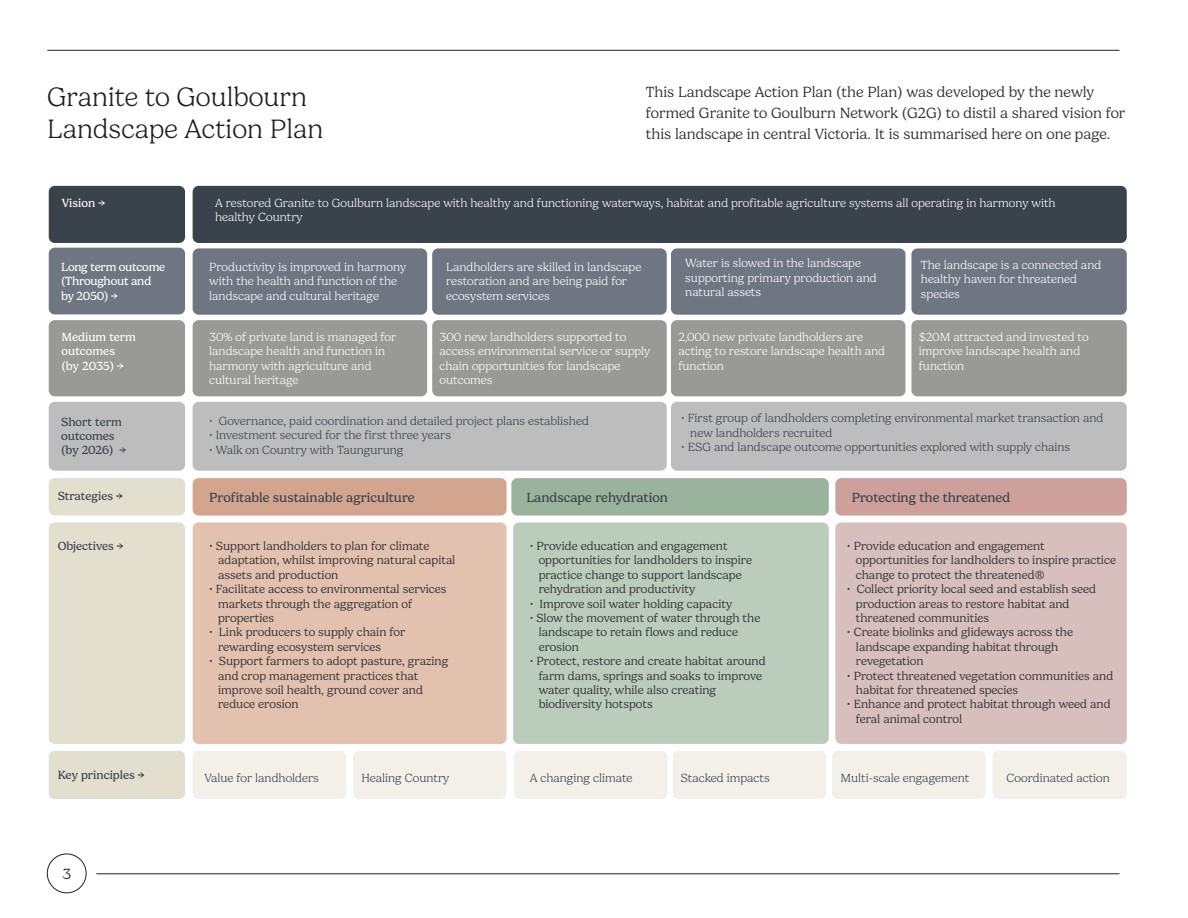
<style>
.page{position:relative;width:1188px;height:918px;background:#fff}
.page>*{position:absolute;margin:0;border:0;box-sizing:border-box;transform-origin:0 0}
.t1{font:200 27px/32.4px "Gelica";color:#231f20}
.t2{font:300 15px/21px "Gelica";color:#303235}
.t3{font:13.35px "Gelica";color:#3a424a}
.t4{font:300 12px/14.4px "Gelica";color:#303235}
.t5{font:200 12px/14.4px "Gelica";color:#fff}
.t6{font:200 12px/14.4px "Gelica";color:#3a424a}
.t7{font:12px/14.4px "Gelica";letter-spacing:-.015em;color:#fff}
.t8{font:12px/14.4px "Gelica";color:#3a424a}
.s1{color:#303235}
</style>
<div class="page">
<div style="left:49px;top:186px;width:136px;height:57px;background:#3a424a;border-radius:6px"></div>
<div style="left:49px;top:248px;width:136px;height:66px;background:#6f7682;border-radius:6px"></div>
<div style="left:49px;top:320px;width:136px;height:76px;background:#999998;border-radius:6px"></div>
<div style="left:49px;top:402px;width:136px;height:69px;background:#bdbdbd;border-radius:6px"></div>
<div style="left:49px;top:478px;width:136px;height:38px;background:#e2dfcf;border-radius:6px"></div>
<div style="left:49px;top:522px;width:136px;height:222px;background:#e2dfcf;border-radius:6px"></div>
<div style="left:49px;top:751px;width:136px;height:48px;background:#e2dfcf;border-radius:6px"></div>
<div style="left:193px;top:186px;width:934px;height:57px;background:#3a424a;border-radius:6px"></div>
<div style="left:193px;top:248px;width:234px;height:67px;background:#6f7682;border-radius:6px"></div>
<div style="left:432px;top:248px;width:235px;height:67px;background:#6f7682;border-radius:6px"></div>
<div style="left:671px;top:248px;width:235px;height:67px;background:#6f7682;border-radius:6px"></div>
<div style="left:911px;top:248px;width:216px;height:67px;background:#6f7682;border-radius:6px"></div>
<div style="left:193px;top:320px;width:234px;height:76px;background:#999998;border-radius:6px"></div>
<div style="left:432px;top:320px;width:235px;height:76px;background:#999998;border-radius:6px"></div>
<div style="left:671px;top:320px;width:235px;height:76px;background:#999998;border-radius:6px"></div>
<div style="left:911px;top:320px;width:216px;height:76px;background:#999998;border-radius:6px"></div>
<div style="left:193px;top:402px;width:474px;height:69px;background:#bdbdbd;border-radius:6px"></div>
<div style="left:671px;top:402px;width:456px;height:69px;background:#bdbdbd;border-radius:6px"></div>
<div style="left:193px;top:478px;width:314px;height:38px;background:#d3a58f;border-radius:6px"></div>
<div style="left:511px;top:478px;width:318px;height:38px;background:#9ab39d;border-radius:6px"></div>
<div style="left:835px;top:478px;width:292px;height:38px;background:#cea09c;border-radius:6px"></div>
<div style="left:193px;top:522px;width:314px;height:222px;background:#e2c1ae;border-radius:6px"></div>
<div style="left:513px;top:522px;width:316px;height:222px;background:#bbccbc;border-radius:6px"></div>
<div style="left:835px;top:522px;width:292px;height:222px;background:#d7bfbd;border-radius:6px"></div>
<div style="left:193px;top:751px;width:153px;height:48px;background:#f3f0e9;border-radius:6px"></div>
<div style="left:353px;top:751px;width:154px;height:48px;background:#f3f0e9;border-radius:6px"></div>
<div style="left:514px;top:751px;width:153px;height:48px;background:#f3f0e9;border-radius:6px"></div>
<div style="left:673px;top:751px;width:153px;height:48px;background:#f3f0e9;border-radius:6px"></div>
<div style="left:832px;top:751px;width:153px;height:48px;background:#f3f0e9;border-radius:6px"></div>
<div style="left:992px;top:751px;width:135px;height:48px;background:#f3f0e9;border-radius:6px"></div>
<hr style="left:47px;top:50px;width:1072px;height:1px;background:#231f20">
<div style="left:47px;top:854px;width:39px;height:39px;border:1px solid #231f20;border-radius:50%"></div>
<hr style="left:96px;top:874px;width:1023px;height:1px;background:#231f20">
<h1 class="t1" style="left:47px;top:81px;width:278px">Granite to Goulbourn<br>Landscape Action Plan</h1>
<p class="t2" style="left:646px;top:81px;width:481px">This Landscape Action Plan (the Plan) was developed by the newly formed Granite to Goulburn Network (G2G) to distil a shared vision for this landscape in central Victoria. It is summarised here on one page.</p>
<p class="t7" style="left:62px;top:196px;width:45px">Vision →</p>
<p class="t7" style="left:61px;top:260px;width:106px">Long term outcome (Throughout and by 2050) →</p>
<p class="t7" style="left:62px;top:330px;width:76px">Medium term outcomes<br>(by 2035) →</p>
<p class="t8" style="left:61px;top:414px;width:67px">Short term outcomes (by 2026) →</p>
<p class="t8" style="left:58px;top:488px;width:67px">Strategies <span class="s1">→</span></p>
<p class="t8" style="left:58px;top:539px;width:67px">Objectives <span class="s1">→</span></p>
<p class="t8" style="left:58px;top:767px;width:88px">Key principles <span class="s1">→</span></p>
<p class="t2" style="left:62px;top:864px;width:10px">3</p>
<p class="t5" style="left:215px;top:196px;width:842px">A restored Granite to Goulburn landscape with healthy and functioning waterways, habitat and profitable agriculture systems all operating in harmony with healthy Country</p>
<p class="t5" style="left:209px;top:260px;width:199px">Productivity is improved in harmony with the health and function of the landscape and cultural heritage</p>
<p class="t5" style="left:446px;top:260px;width:197px">Landholders are skilled in landscape restoration and are being paid for ecosystem services</p>
<p class="t5" style="left:685px;top:256px;width:193px">Water is slowed in the landscape supporting primary production and natural assets</p>
<p class="t5" style="left:921px;top:258px;width:182px">The landscape is a connected and healthy haven for threatened species</p>
<p class="t5" style="left:209px;top:330px;width:189px">30% of private land is managed for landscape health and function in harmony with agriculture and cultural heritage</p>
<p class="t5" style="left:440px;top:330px;width:212px">300 new landholders supported to access environmental service or supply chain opportunities for landscape outcomes</p>
<p class="t5" style="left:678px;top:330px;width:208px">2,000 new private landholders are acting to restore landscape health and function</p>
<p class="t5" style="left:919px;top:330px;width:171px">$20M attracted and invested to improve landscape health and function</p>
<p class="t6" style="left:209px;top:414px;width:381px">• Governance, paid coordination and detailed project plans established</p>
<p class="t6" style="left:209px;top:428px;width:243px">• Investment secured for the first three years</p>
<p class="t6" style="left:209px;top:443px;width:196px">• Walk on Country with Taungurung</p>
<p class="t6" style="left:690px;top:411px;width:415px;text-indent:-9px">• First group of landholders completing environmental market transaction and new landholders recruited</p>
<p class="t6" style="left:681px;top:440px;width:390px">• ESG and landscape outcome opportunities explored with supply chains</p>
<p class="t3" style="left:209px;top:490px;width:207px">Profitable sustainable agriculture</p>
<p class="t3" style="left:526px;top:491px;width:143px">Landscape rehydration</p>
<p class="t3" style="left:852px;top:491px;width:160px">Protecting the threatened</p>
<p class="t4" style="left:218px;top:539px;width:239px;text-indent:-9px">• Support landholders to plan for climate adaptation, whilst improving natural capital assets and production</p>
<p class="t4" style="left:218px;top:582px;width:230px;text-indent:-9px">• Facilitate access to environmental services markets through the aggregation of properties</p>
<p class="t4" style="left:218px;top:625px;width:189px;text-indent:-9px">• Link producers to supply chain for rewarding ecosystem services</p>
<p class="t4" style="left:218px;top:654px;width:232px;text-indent:-9px">• Support farmers to adopt pasture, grazing and crop management practices that improve soil health, ground cover and reduce erosion</p>
<p class="t4" style="left:539px;top:539px;width:215px;text-indent:-9px">• Provide education and engagement opportunities for landholders to inspire practice change to support landscape rehydration and productivity</p>
<p class="t4" style="left:530px;top:596px;width:204px">• Improve soil water holding capacity</p>
<p class="t4" style="left:539px;top:611px;width:223px;text-indent:-9px">• Slow the movement of water through the landscape to retain flows and reduce erosion</p>
<p class="t4" style="left:539px;top:654px;width:229px;text-indent:-9px">• Protect, restore and create habitat around farm dams, springs and soaks to improve water quality, while also creating biodiversity hotspots</p>
<p class="t4" style="left:856px;top:539px;width:262px;text-indent:-9px">• Provide education and engagement opportunities for landholders to inspire practice change to protect the threatened®</p>
<p class="t4" style="left:856px;top:582px;width:242px;text-indent:-9px">• Collect priority local seed and establish seed production areas to restore habitat and threatened communities</p>
<p class="t4" style="left:856px;top:625px;width:219px;text-indent:-9px">• Create biolinks and glideways across the landscape expanding habitat through revegetation</p>
<p class="t4" style="left:856px;top:668px;width:259px;text-indent:-9px">• Protect threatened vegetation communities and habitat for threatened species</p>
<p class="t4" style="left:856px;top:697px;width:256px;text-indent:-9px">• Enhance and protect habitat through weed and feral animal control</p>
<p class="t6" style="left:204px;top:771px;width:116px">Value for landholders</p>
<p class="t6" style="left:361px;top:771px;width:90px">Healing Country</p>
<p class="t6" style="left:530px;top:771px;width:104px">A changing climate</p>
<p class="t6" style="left:681px;top:771px;width:90px">Stacked impacts</p>
<p class="t6" style="left:841px;top:771px;width:130px">Multi-scale engagement</p>
<p class="t6" style="left:1007px;top:771px;width:105px">Coordinated action</p>
</div>
